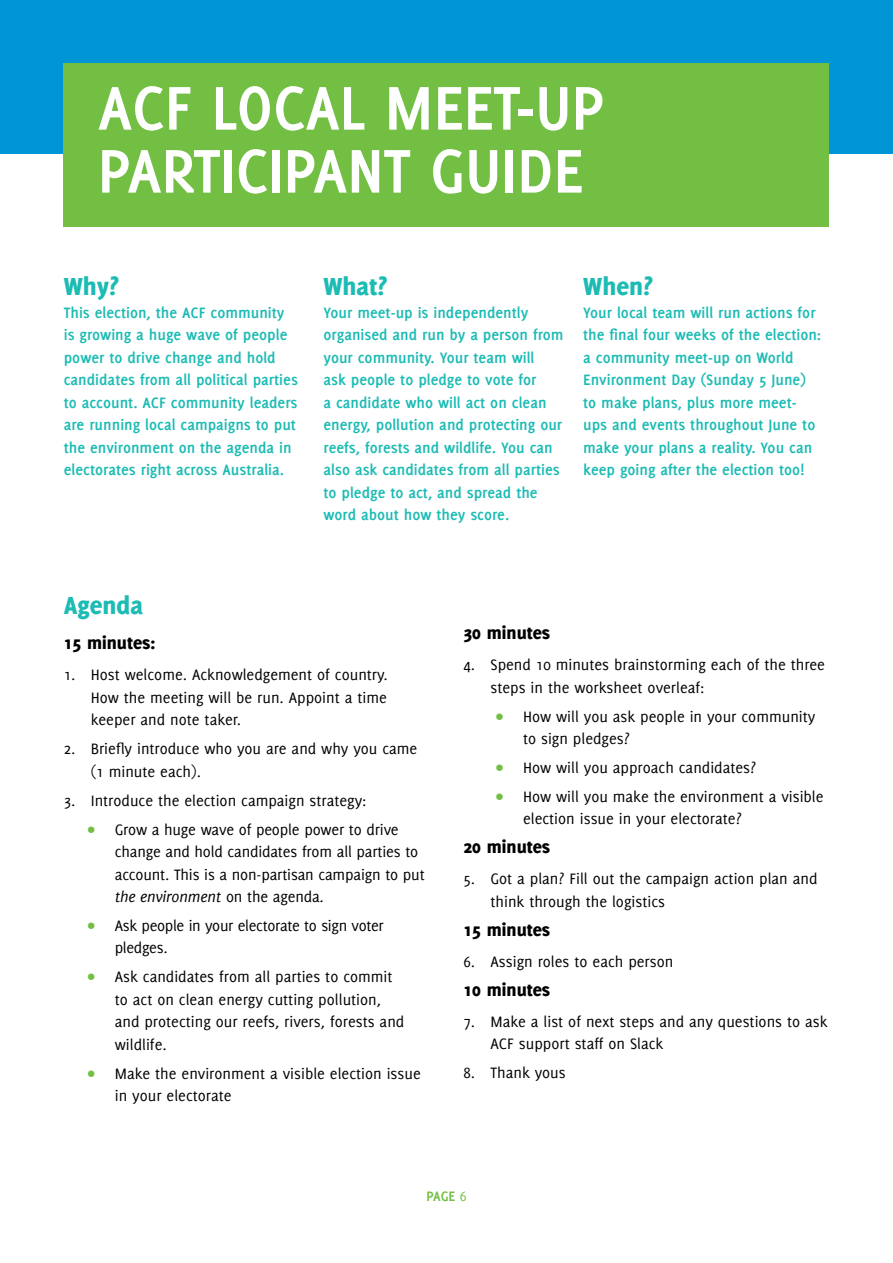
<style>
.page{position:relative;width:893px;height:1263px;background:#fff}
.page>*{position:absolute;margin:0;border:0;box-sizing:border-box;transform-origin:0 0}
.t1{font:700 67.5px/63px "Delicious";letter-spacing:-.01em;color:#fff}
.t2{font:800 27px "Delicious";color:#1cbbb4}
.t3{font:800 19.5px "Delicious";color:#000}
.t4{font:16.5px/22.5px "Delicious";color:#000}
.t5{font:700 16.5px/22.5px "Delicious";color:#1cbbb4}
.t6{font:16.5px/22.5px "Delicious";letter-spacing:-.02em;color:#000}
.t7{font:700 15px "Delicious";color:#72bf44}
.s1{font-weight:800;color:#72bf44}
.s2{font-style:italic}
.s3{font-weight:400}
</style>
<div class="page">
<div style="left:0;top:0;width:893px;height:154px;background:#0096d5"></div>
<div style="left:64px;top:64px;width:765px;height:163px;background:#72bf44"></div>
<h1 class="t1" style="left:98px;top:75px;width:508px">ACF LOCAL MEET-UP<br>PARTICIPANT GUIDE</h1>
<h2 class="t2" style="left:64px;top:271px;width:57px">Why?</h2>
<p class="t5" style="left:64px;top:301px;width:236px">This election, the ACF community is growing a huge wave of people power to drive change and hold candidates from all political parties to account. ACF community leaders are running local campaigns to put the environment on the agenda in electorates right across Australia.</p>
<h2 class="t2" style="left:323px;top:271px;width:65px">What?</h2>
<p class="t5" style="left:323px;top:301px;width:242px">Your meet-up is independently organised and run by a person from your community. Your team will<br>ask people to pledge to vote for<br>a candidate who will act on clean energy, pollution and protecting our reefs, forests and wildlife. You can also ask candidates from all parties to pledge to act, and spread the word about how they score.</p>
<h2 class="t2" style="left:583px;top:271px;width:71px">When?</h2>
<p class="t5" style="left:583px;top:301px;width:239px">Your local team will run actions for the final four weeks of the election: a community meet-up on World<br>Environment Day (Sunday 5 June) to make plans, plus more meet&shy;ups and events throughout June to make your plans a reality. You can keep going after the election too!</p>
<h2 class="t2" style="left:64px;top:590px;width:81px">Agenda</h2>
<p class="t3" style="left:64px;top:632px;width:93px">15 minutes:</p>
<p class="t4" style="left:91px;top:663px;width:298px;text-align:justify;text-indent:-27px">1. Host welcome. Acknowledgement of country.<br>How the meeting will be run. Appoint a time keeper and note taker.</p>
<p class="t4" style="left:91px;top:737px;width:328px;text-indent:-27px">2. Briefly introduce who you are and why you came (1 minute each).</p>
<p class="t4" style="left:64px;top:789px;width:304px">3. Introduce the election campaign strategy:</p>
<p class="t4" style="left:115px;top:818px;width:311px;text-indent:-27px"><span class="s1">•</span> Grow a huge wave of people power to drive change and hold candidates from all parties to account. This is a non-partisan campaign to put <span class="s2">the environment</span> on the agenda.</p>
<p class="t6" style="left:115px;top:914px;width:271px;text-indent:-27px"><span class="s1">•</span> Ask people in your electorate to sign voter pledges.</p>
<p class="t4" style="left:115px;top:965px;width:291px;text-indent:-27px"><span class="s1">•</span> Ask candidates from all parties to commit to act on clean energy cutting pollution, and protecting our reefs, rivers, forests and wildlife.</p>
<p class="t4" style="left:115px;top:1062px;width:308px;text-indent:-27px"><span class="s1">•</span> Make the environment a visible election issue in your electorate</p>
<p class="t3" style="left:463px;top:622px;width:88px">30 minutes</p>
<p class="t4" style="left:490px;top:653px;width:336px;text-indent:-27px">4. Spend 10 minutes brainstorming each of the three steps in the worksheet overleaf:</p>
<p class="t4" style="left:523px;top:705px;width:294px;text-indent:-27px"><span class="s1">•</span> How will you ask people in your community to sign pledges?</p>
<p class="t4" style="left:496px;top:756px;width:262px"><span class="s1">•</span> How will you approach candidates?</p>
<p class="t4" style="left:523px;top:785px;width:302px;text-indent:-27px"><span class="s1">•</span> How will you make the environment a visible election issue in your electorate?</p>
<p class="t3" style="left:463px;top:836px;width:88px">20 minutes</p>
<p class="t4" style="left:490px;top:867px;width:328px;text-indent:-27px">5. Got a plan? Fill out the campaign action plan and think through the logistics</p>
<p class="t3" style="left:463px;top:918px;width:88px">15 minutes</p>
<p class="t4" style="left:463px;top:950px;width:211px">6. Assign roles to each person</p>
<p class="t3" style="left:463px;top:978px;width:88px">10 minutes</p>
<p class="t4" style="left:490px;top:1010px;width:339px;text-indent:-27px">7. Make a list of next steps and any questions to ask<br>ACF support staff on Slack</p>
<p class="t4" style="left:463px;top:1061px;width:104px">8. Thank yous</p>
<p class="t7" style="left:426px;top:1188px;width:42px">PAGE <span class="s3">6</span></p>
</div>
